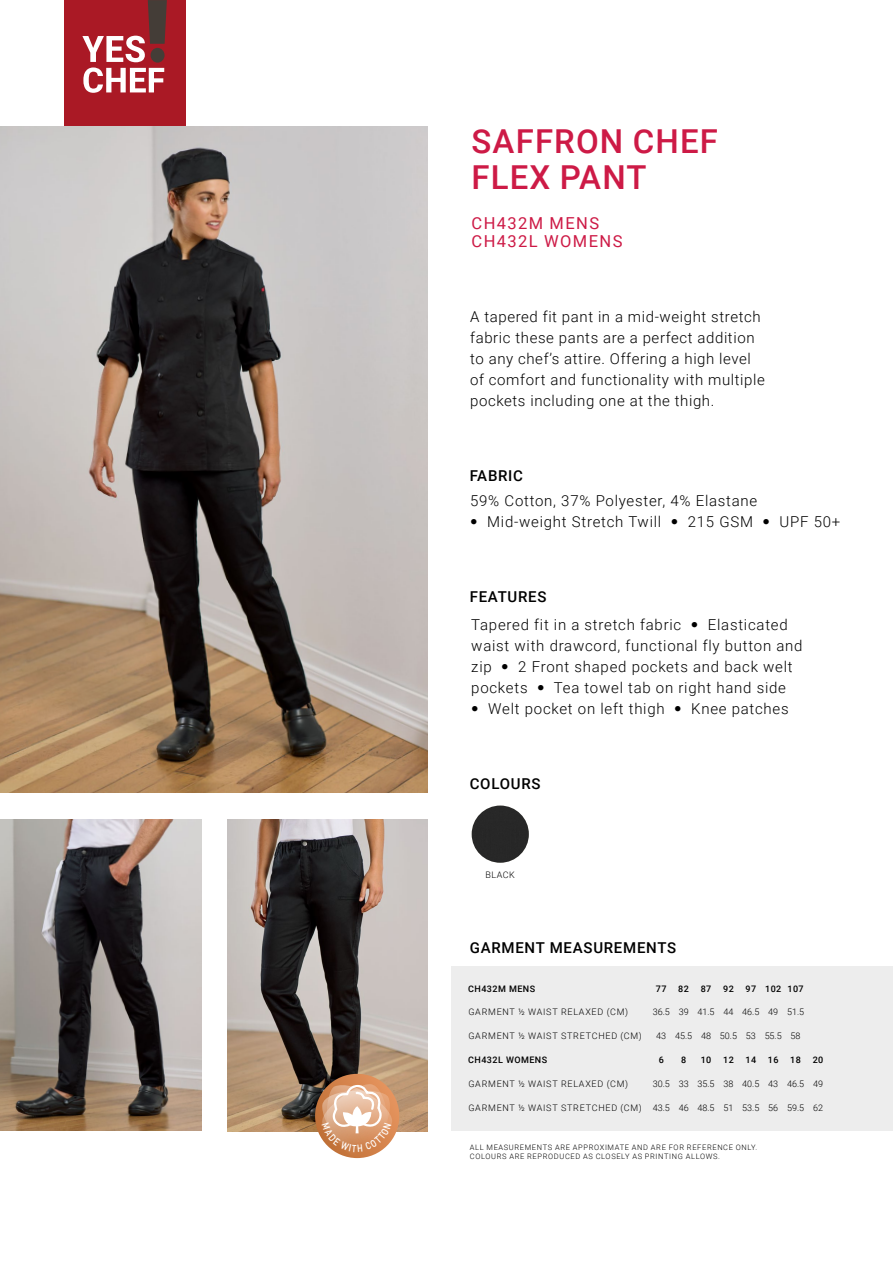
<style>
.page{position:relative;width:893px;height:1263px;background:#fff}
.page>*{position:absolute;margin:0;border:0;box-sizing:border-box;transform-origin:0 0}
.t1{font:500 33px/36px "Roboto";letter-spacing:.035em;color:#cd1a46}
.t2{font:16.5px/18px "Roboto";letter-spacing:.085em;color:#cd1a46}
.t3{font:300 15px/21px "Roboto";letter-spacing:.05em;color:#000}
.t4{font:500 15px "Roboto";letter-spacing:.05em;color:#000}
.t5{font:300 9px "Roboto";letter-spacing:.085em;color:#000}
.t6{font:300 9px "Roboto";color:#000}
.t7{font:500 9px "Roboto";letter-spacing:.05em;color:#000}
.t8{font:300 7.5px/9px "Roboto";letter-spacing:.085em;color:#000}
.s1{font-family:"Helvetica Neue LT Std";font-weight:100;font-stretch:condensed}
</style>
<div class="page">
<div style="left:451px;top:966px;width:442px;height:164px;background:#ededed"></div>
<img style="left:0;top:819px;width:202px;height:311px">
<img style="left:227px;top:820px;width:201px;height:311px">
<div style="left:472px;top:805px;width:57px;height:58px;background:#272727;border-radius:29px"></div>
<div style="left:64px;top:0;width:122px;height:128px;background:#aa1925"></div>
<svg style="left:82px;top:0;width:85px;height:93px"></svg>
<img style="left:0;top:126px;width:428px;height:666px">
<svg style="left:315px;top:1074px;width:84px;height:84px"></svg>
<svg style="left:322px;top:1084px;width:70px;height:72px"></svg>
<h1 class="t1" style="left:471px;top:122px;width:248px">SAFFRON CHEF<br>FLEX PANT</h1>
<p class="t2" style="left:472px;top:213px;width:152px">CH432M MENS<br>CH432L WOMENS</p>
<p class="t3" style="left:470px;top:306px;width:296px">A tapered fit pant in a mid-weight stretch fabric these pants are a perfect addition to any chef’s attire. Offering a high level of comfort and functionality with multiple pockets including one at the thigh.</p>
<p class="t4" style="left:470px;top:465px;width:55px">FABRIC</p>
<p class="t3" style="left:470px;top:490px;width:289px">59% Cotton, 37% Polyester, 4% Elastane</p>
<p class="t3" style="left:470px;top:511px;width:372px"><span class="s1">•</span> Mid-weight Stretch Twill <span class="s1">•</span> 215 GSM <span class="s1">•</span> UPF 50+</p>
<p class="t4" style="left:470px;top:586px;width:78px">FEATURES</p>
<p class="t3" style="left:471px;top:613px;width:333px">Tapered fit in a stretch fabric <span class="s1">•</span> Elasticated waist with drawcord, functional fly button and zip <span class="s1">•</span> 2 Front shaped pockets and back welt pockets <span class="s1">•</span> Tea towel tab on right hand side</p>
<p class="t3" style="left:471px;top:697px;width:319px"><span class="s1">•</span> Welt pocket on left thigh <span class="s1">•</span> Knee patches</p>
<p class="t4" style="left:470px;top:773px;width:72px">COLOURS</p>
<p class="t5" style="left:486px;top:868px;width:31px">BLACK</p>
<p class="t4" style="left:470px;top:937px;width:208px">GARMENT MEASUREMENTS</p>
<p class="t7" style="left:468px;top:982px;width:69px">CH432M MENS</p>
<p class="t7" style="left:656px;top:982px;width:12px">77</p>
<p class="t7" style="left:678px;top:982px;width:12px">82</p>
<p class="t7" style="left:701px;top:982px;width:12px">87</p>
<p class="t7" style="left:723px;top:982px;width:12px">92</p>
<p class="t7" style="left:745px;top:982px;width:60px">97 102 107</p>
<p class="t5" style="left:468px;top:1006px;width:161px">GARMENT ½ WAIST RELAXED (CM)</p>
<p class="t6" style="left:653px;top:1006px;width:153px">36.5 39 41.5 44 46.5 49 51.5</p>
<p class="t5" style="left:468px;top:1030px;width:175px">GARMENT ½ WAIST STRETCHED (CM)</p>
<p class="t6" style="left:656px;top:1030px;width:146px">43 45.5 48 50.5 53 55.5 58</p>
<p class="t7" style="left:468px;top:1054px;width:81px">CH432L WOMENS</p>
<p class="t7" style="left:659px;top:1054px;width:7px">6</p>
<p class="t7" style="left:681px;top:1054px;width:7px">8</p>
<p class="t7" style="left:701px;top:1054px;width:12px">10</p>
<p class="t7" style="left:723px;top:1054px;width:12px">12</p>
<p class="t7" style="left:745px;top:1054px;width:12px">14</p>
<p class="t7" style="left:768px;top:1054px;width:12px">16</p>
<p class="t7" style="left:790px;top:1054px;width:12px">18</p>
<p class="t7" style="left:813px;top:1054px;width:12px">20</p>
<p class="t5" style="left:468px;top:1077px;width:161px">GARMENT ½ WAIST RELAXED (CM)</p>
<p class="t6" style="left:653px;top:1077px;width:172px">30.5 33 35.5 38 40.5 43 46.5 49</p>
<p class="t5" style="left:468px;top:1101px;width:356px">GARMENT ½ WAIST STRETCHED (CM) 43.5 46 48.5 51 53.5 56 59.5 62</p>
<p class="t8" style="left:470px;top:1142px;width:289px">ALL MEASUREMENTS ARE APPROXIMATE AND ARE FOR REFERENCE ONLY.<br>COLOURS ARE REPRODUCED AS CLOSELY AS PRINTING ALLOWS.</p>
</div>
